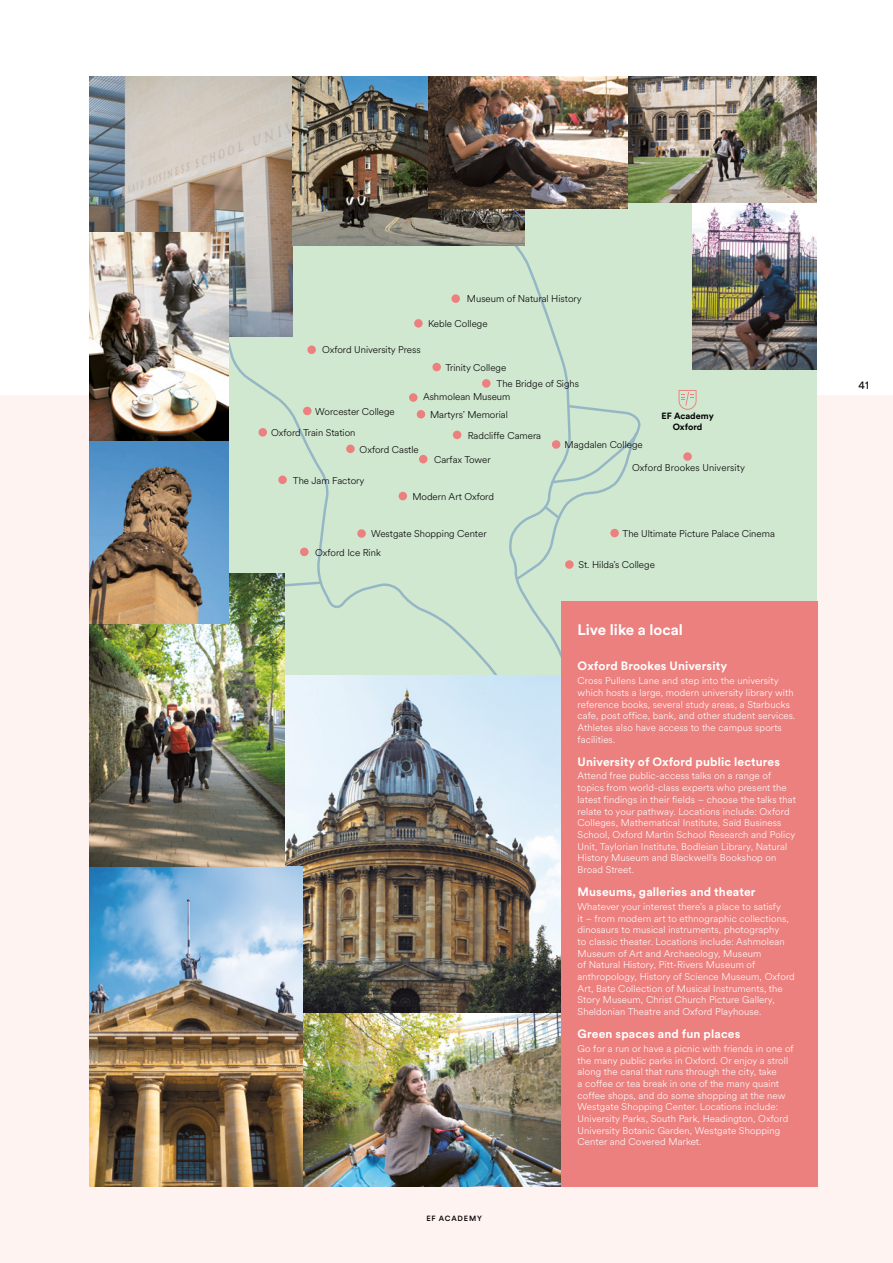
<style>
.page{position:relative;width:893px;height:1263px;background:#fff}
.page>*{position:absolute;margin:0;border:0;box-sizing:border-box;transform-origin:0 0}
.Club_name{font:700 15px "EF Circular";color:#fff}
.Club_name-2{font:700 12px "EF Circular";letter-spacing:.01em;color:#fff}
.t1{font:10.5px "EF Circular";color:#000}
.Club_name-3{font:300 9.75px/11.7px "EF Circular";letter-spacing:.01em;color:#fff}
.t2{font:300 9.75px "EF Circular";color:#000}
.t3{font:700 9px/10.8px "EF Circular";color:#000;text-align:center}
.t4{font:500 7.5px "EF Circular";letter-spacing:.11em;color:#000}
</style>
<div class="page">
<div style="left:0;top:395px;width:893px;height:868px;background:#fef3f0"></div>
<div style="left:89px;top:198px;width:727px;height:511px;background:#d0e7d0"></div>
<svg style="left:523px;top:245px;width:47px;height:413px"></svg>
<svg style="left:523px;top:403px;width:118px;height:179px"></svg>
<svg style="left:228px;top:245px;width:295px;height:430px"></svg>
<svg style="left:284px;top:580px;width:40px;height:67px"></svg>
<img style="left:284px;top:675px;width:277px;height:338px">
<img style="left:303px;top:1013px;width:258px;height:173px">
<img style="left:89px;top:77px;width:204px;height:259px">
<img style="left:293px;top:77px;width:232px;height:168px">
<img style="left:693px;top:203px;width:123px;height:167px">
<img style="left:89px;top:866px;width:214px;height:320px">
<img style="left:89px;top:574px;width:195px;height:292px">
<img style="left:627px;top:77px;width:189px;height:126px">
<img style="left:89px;top:232px;width:139px;height:391px">
<img style="left:429px;top:77px;width:198px;height:132px">
<div style="left:683px;top:452px;width:9px;height:9px;background:#ec807e;border-radius:50%"></div>
<div style="left:552px;top:440px;width:8px;height:9px;background:#ec807e;border-radius:50%"></div>
<div style="left:482px;top:379px;width:9px;height:9px;background:#ec807e;border-radius:50%"></div>
<div style="left:432px;top:363px;width:9px;height:8px;background:#ec807e;border-radius:50%"></div>
<div style="left:451px;top:294px;width:9px;height:9px;background:#ec807e;border-radius:50%"></div>
<div style="left:414px;top:319px;width:9px;height:9px;background:#ec807e;border-radius:50%"></div>
<div style="left:307px;top:345px;width:9px;height:9px;background:#ec807e;border-radius:50%"></div>
<div style="left:303px;top:407px;width:9px;height:8px;background:#ec807e;border-radius:50%"></div>
<div style="left:409px;top:393px;width:8px;height:9px;background:#ec807e;border-radius:50%"></div>
<div style="left:258px;top:428px;width:9px;height:9px;background:#ec807e;border-radius:50%"></div>
<div style="left:278px;top:476px;width:9px;height:8px;background:#ec807e;border-radius:50%"></div>
<div style="left:300px;top:548px;width:9px;height:8px;background:#ec807e;border-radius:50%"></div>
<div style="left:357px;top:529px;width:9px;height:9px;background:#ec807e;border-radius:50%"></div>
<div style="left:399px;top:492px;width:8px;height:8px;background:#ec807e;border-radius:50%"></div>
<div style="left:346px;top:445px;width:9px;height:8px;background:#ec807e;border-radius:50%"></div>
<div style="left:419px;top:455px;width:8px;height:8px;background:#ec807e;border-radius:50%"></div>
<div style="left:453px;top:431px;width:8px;height:8px;background:#ec807e;border-radius:50%"></div>
<div style="left:417px;top:410px;width:8px;height:8px;background:#ec807e;border-radius:50%"></div>
<div style="left:610px;top:529px;width:9px;height:8px;background:#ec807e;border-radius:50%"></div>
<div style="left:565px;top:560px;width:9px;height:9px;background:#ec807e;border-radius:50%"></div>
<svg style="left:679px;top:390px;width:18px;height:20px"></svg>
<div style="left:561px;top:601px;width:256px;height:585px;background:#ec807e"></div>
<p class="t2" style="left:322px;top:343px;width:100px">Oxford University Press</p>
<p class="t2" style="left:467px;top:292px;width:116px">Museum of Natural History</p>
<p class="t2" style="left:428px;top:317px;width:61px">Keble College</p>
<p class="t2" style="left:445px;top:361px;width:62px">Trinity College</p>
<p class="t2" style="left:497px;top:377px;width:84px">The Bridge of Sighs</p>
<p class="t2" style="left:423px;top:390px;width:89px">Ashmolean Museum</p>
<p class="t2" style="left:315px;top:405px;width:81px">Worcester College</p>
<p class="t2" style="left:430px;top:408px;width:79px">Martyrs’ Memorial</p>
<p class="t2" style="left:271px;top:426px;width:86px">Oxford Train Station</p>
<p class="t2" style="left:468px;top:429px;width:75px">Radcliffe Camera</p>
<p class="t2" style="left:360px;top:443px;width:61px">Oxford Castle</p>
<p class="t2" style="left:293px;top:474px;width:73px">The Jam Factory</p>
<p class="t2" style="left:434px;top:453px;width:58px">Carfax Tower</p>
<p class="t2" style="left:412px;top:490px;width:83px">Modern Art Oxford</p>
<p class="t2" style="left:371px;top:527px;width:117px">Westgate Shopping Center</p>
<p class="t2" style="left:315px;top:546px;width:67px">Oxford Ice Rink</p>
<p class="t3" style="left:662px;top:410px;width:54px">EF Academy<br>Oxford</p>
<p class="t2" style="left:632px;top:461px;width:114px">Oxford Brookes University</p>
<p class="t2" style="left:565px;top:438px;width:80px">Magdalen College</p>
<p class="t2" style="left:622px;top:527px;width:154px">The Ultimate Picture Palace Cinema</p>
<p class="t2" style="left:578px;top:558px;width:78px">St. Hilda’s College</p>
<p class="Club_name" style="left:578px;top:619px;width:107px">Live like a local</p>
<p class="Club_name-2" style="left:578px;top:658px;width:151px">Oxford Brookes University</p>
<p class="Club_name-3" style="left:578px;top:674px;width:219px">Cross Pullens Lane and step into the university which hosts a large, modern university library with reference books, several study areas, a Starbucks cafe, post office, bank, and other student services.<br>Athletes also have access to the campus sports facilities.</p>
<p class="Club_name-2" style="left:578px;top:753px;width:204px">University of Oxford public lectures</p>
<p class="Club_name-3" style="left:578px;top:770px;width:220px">Attend free public-access talks on a range of topics from world-class experts who present the latest findings in their fields – choose the talks that relate to your pathway. Locations include: Oxford Colleges, Mathematical Institute, Saïd Business School, Oxford Martin School Research and Policy Unit, Taylorian Institute, Bodleian Library, Natural History Museum and Blackwell’s Bookshop on Broad Street.</p>
<p class="Club_name-2" style="left:578px;top:883px;width:179px">Museums, galleries and theater</p>
<p class="Club_name-3" style="left:578px;top:900px;width:219px">Whatever your interest there’s a place to satisfy<br>it – from modern art to ethnographic collections, dinosaurs to musical instruments, photography<br>to classic theater. Locations include: Ashmolean Museum of Art and Archaeology, Museum<br>of Natural History, Pitt-Rivers Museum of anthropology, History of Science Museum, Oxford Art, Bate Collection of Musical Instruments, the Story Museum, Christ Church Picture Gallery, Sheldonian Theatre and Oxford Playhouse.</p>
<p class="Club_name-2" style="left:578px;top:1025px;width:164px">Green spaces and fun places</p>
<p class="Club_name-3" style="left:578px;top:1042px;width:218px">Go for a run or have a picnic with friends in one of the many public parks in Oxford. Or enjoy a stroll along the canal that runs through the city, take<br>a coffee or tea break in one of the many quaint coffee shops, and do some shopping at the new Westgate Shopping Center. Locations include:<br>University Parks, South Park, Headington, Oxford University Botanic Garden, Westgate Shopping Center and Covered Market.</p>
<p class="t4" style="left:426px;top:1213px;width:57px">EF ACADEMY</p>
<p class="t1" style="left:859px;top:379px;width:12px">41</p>
</div>
